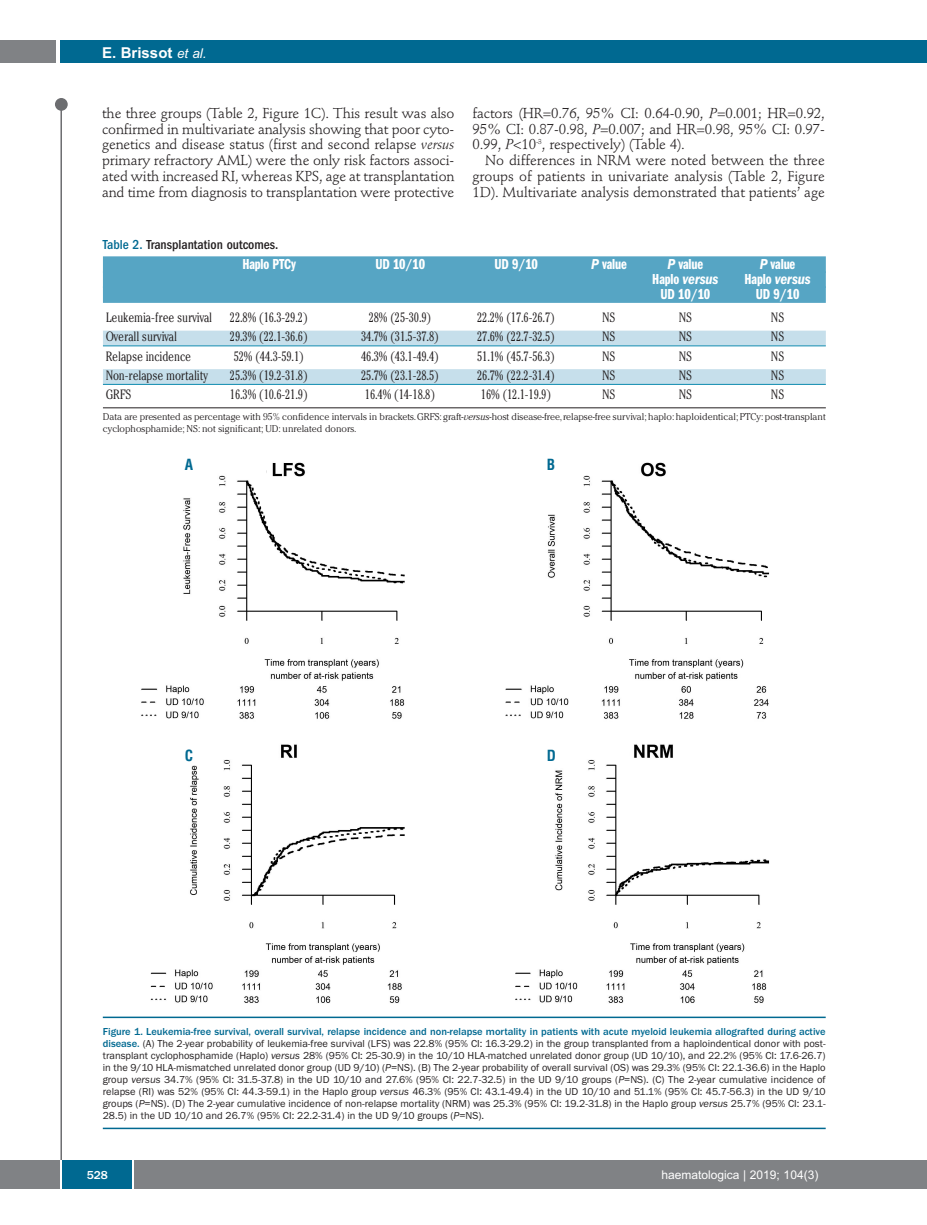
<style>
.page{position:relative;width:927px;height:1225px;background:#fff}
.page>*{position:absolute;margin:0;border:0;box-sizing:border-box;transform-origin:0 0}
.t1{font:15px "Franklin Gothic Demi Cmpr";letter-spacing:-.01em;color:#fff}
.t2{font:italic 600 condensed 15px "Franklin Gothic";letter-spacing:-.01em;color:#fff}
.t3{font:700 15px "Arial";color:#fff}
.t4{font:700 condensed 15px "Helvetica";color:#006991}
.t5{font:14.25px/15.9px "Stempel Schneidler";letter-spacing:-.01em;color:#231f20;text-align:justify}
.t6{font:300 condensed 13.5px "Cheltenham";letter-spacing:-.01em;color:#231f20}
.t7{font:500 condensed 13.5px "Franklin Gothic";color:#231f20}
.t8{font:12px "Arial";color:#fff}
.t9{font:500 12px "Franklin Gothic";color:#fff}
.t10{font:10.5px/12px "Franklin Gothic";color:#231f20;text-align:justify}
.t11{font:300 9.75px/12px "Cheltenham";color:#231f20}
.s1{font-weight:400;font-style:italic;font-size:13.5px}
.s2{font-style:italic}
.s3{color:#006991}
.s4{font-family:"Franklin Gothic";font-weight:600;font-style:italic;font-stretch:condensed}
.s5{font-family:"Franklin Gothic Demi Cmpr";font-weight:400;font-style:normal;font-stretch:normal}
.s6{font-weight:500;color:#006991}
</style>
<div class="page">
<div style="left:911px;top:40px;width:16px;height:22px;background:#006991"></div>
<div style="left:910px;top:1160px;width:17px;height:28px;background:#808285"></div>
<div style="left:55px;top:98px;width:13px;height:13px;background:#6c6d70;border-radius:50%"></div>
<hr style="left:60px;top:101px;width:2px;height:1061px;background:#6c6d70">
<div style="left:60px;top:40px;width:852px;height:22px;background:#006991"></div>
<div style="left:0;top:40px;width:56px;height:22px;background:#808285"></div>
<div style="left:0;top:1160px;width:911px;height:28px;background:#808285"></div>
<div style="left:62px;top:1160px;width:71px;height:28px;background:#006991"></div>
<hr style="left:60px;top:1160px;width:2px;height:28px;background:#fff">
<svg style="left:133px;top:1160px;width:1px;height:28px"></svg>
<img style="left:141px;top:462px;width:629px;height:541px">
<hr style="left:103px;top:1016px;width:723px;height:2px;background:#006991">
<hr style="left:103px;top:1127px;width:723px;height:2px;background:#006991">
<div style="left:103px;top:256px;width:723px;height:17px;background:#56a5c4"></div>
<div style="left:103px;top:271px;width:723px;height:17px;background:#56a5c4"></div>
<div style="left:103px;top:286px;width:723px;height:17px;background:#56a5c4"></div>
<div style="left:103px;top:331px;width:723px;height:15px;background:#c6dfeb"></div>
<hr style="left:103px;top:346px;width:723px;height:1px;background:#0d8aaf">
<div style="left:103px;top:369px;width:723px;height:15px;background:#c6dfeb"></div>
<hr style="left:103px;top:384px;width:723px;height:1px;background:#0d8aaf">
<hr style="left:103px;top:407px;width:723px;height:1px;background:#231f20">
<h1 class="t3" style="left:102px;top:44px;width:106px">E. Brissot <span class="s1">et al.</span></h1>
<p class="t5" style="left:102px;top:106px;width:354px">the three groups (Table 2, Figure 1C). This result was also confirmed in multivariate analysis showing that poor cyto&shy;genetics and disease status (first and second relapse <span class="s2">versus </span>primary refractory AML) were the only risk factors associ&shy;ated with increased RI, whereas KPS, age at transplantation and time from diagnosis to transplantation were protective</p>
<h2 class="t5" style="left:472px;top:106px;width:354px">factors (HR=0.76, 95% CI: 0.64-0.90, <span class="s2">P</span>=0.001; HR=0.92, 95% CI: 0.87-0.98, <span class="s2">P</span>=0.007; and HR=0.98, 95% CI: 0.97- 0.99, <span class="s2">P</span>&lt;10<sup>-3</sup>, respectively) (Table 4).</h2>
<h2 class="t5" style="left:472px;top:154px;width:354px;text-indent:13px">No differences in NRM were noted between the three groups of patients in univariate analysis (Table 2, Figure 1D). Multivariate analysis demonstrated that patients’ age</h2>
<p class="t7" style="left:103px;top:240px;width:177px"><span class="s3">Table 2.</span> Transplantation outcomes.</p>
<h1 class="t1" style="left:242px;top:259px;width:55px">Haplo PTCy</h1>
<h1 class="t1" style="left:375px;top:259px;width:51px">UD 10/10</h1>
<h1 class="t1" style="left:494px;top:259px;width:45px">UD 9/10</h1>
<h1 class="t1" style="left:591px;top:259px;width:37px"><span class="s4">P</span> value</h1>
<h1 class="t1" style="left:668px;top:259px;width:37px"><span class="s4">P</span> value</h1>
<h1 class="t1" style="left:760px;top:259px;width:37px"><span class="s4">P</span> value</h1>
<h1 class="t2" style="left:652px;top:273px;width:68px"><span class="s5">Haplo</span> versus</h1>
<h1 class="t2" style="left:745px;top:273px;width:68px"><span class="s5">Haplo</span> versus</h1>
<h1 class="t1" style="left:661px;top:289px;width:51px">UD 10/10</h1>
<h1 class="t1" style="left:756px;top:289px;width:45px">UD 9/10</h1>
<p class="t6" style="left:106px;top:313px;width:108px">Leukemia-free survival</p>
<p class="t6" style="left:230px;top:313px;width:80px">22.8% (16.3-29.2)</p>
<p class="t6" style="left:369px;top:313px;width:65px">28% (25-30.9)</p>
<p class="t6" style="left:477px;top:313px;width:80px">22.2% (17.6-26.7)</p>
<p class="t6" style="left:602px;top:313px;width:15px">NS</p>
<p class="t6" style="left:679px;top:313px;width:15px">NS</p>
<p class="t6" style="left:771px;top:313px;width:15px">NS</p>
<p class="t6" style="left:106px;top:332px;width:73px">Overall survival</p>
<p class="t6" style="left:230px;top:332px;width:80px">29.3% (22.1-36.6)</p>
<p class="t6" style="left:361px;top:332px;width:80px">34.7% (31.5-37.8)</p>
<p class="t6" style="left:477px;top:332px;width:80px">27.6% (22.7-32.5)</p>
<p class="t6" style="left:602px;top:332px;width:15px">NS</p>
<p class="t6" style="left:679px;top:332px;width:15px">NS</p>
<p class="t6" style="left:771px;top:332px;width:15px">NS</p>
<p class="t6" style="left:106px;top:351px;width:87px">Relapse incidence</p>
<p class="t6" style="left:234px;top:351px;width:72px">52% (44.3-59.1)</p>
<p class="t6" style="left:361px;top:351px;width:80px">46.3% (43.1-49.4)</p>
<p class="t6" style="left:477px;top:351px;width:80px">51.1% (45.7-56.3)</p>
<p class="t6" style="left:602px;top:351px;width:15px">NS</p>
<p class="t6" style="left:679px;top:351px;width:15px">NS</p>
<p class="t6" style="left:771px;top:351px;width:15px">NS</p>
<p class="t6" style="left:106px;top:370px;width:104px">Non-relapse mortality</p>
<p class="t6" style="left:230px;top:370px;width:80px">25.3% (19.2-31.8)</p>
<p class="t6" style="left:361px;top:370px;width:80px">25.7% (23.1-28.5)</p>
<p class="t6" style="left:477px;top:370px;width:80px">26.7% (22.2-31.4)</p>
<p class="t6" style="left:602px;top:370px;width:15px">NS</p>
<p class="t6" style="left:679px;top:370px;width:15px">NS</p>
<p class="t6" style="left:771px;top:370px;width:15px">NS</p>
<p class="t6" style="left:106px;top:390px;width:27px">GRFS</p>
<p class="t6" style="left:230px;top:390px;width:80px">16.3% (10.6-21.9)</p>
<p class="t6" style="left:365px;top:390px;width:72px">16.4% (14-18.8)</p>
<p class="t6" style="left:481px;top:390px;width:72px">16% (12.1-19.9)</p>
<p class="t6" style="left:602px;top:390px;width:15px">NS</p>
<p class="t6" style="left:679px;top:390px;width:15px">NS</p>
<p class="t6" style="left:771px;top:390px;width:15px">NS</p>
<p class="t11" style="left:103px;top:411px;width:724px">Data are presented as percentage with 95% confidence intervals in brackets.GRFS: graft-<span class="s2">versus</span>-host disease-free,relapse-free survival;haplo:haploidentical;PTCy:post-transplant cyclophosphamide; NS: not significant; UD: unrelated donors.</p>
<h1 class="t4" style="left:185px;top:455px;width:10px">A</h1>
<h1 class="t4" style="left:547px;top:455px;width:10px">B</h1>
<h1 class="t4" style="left:185px;top:746px;width:10px">C</h1>
<h1 class="t4" style="left:547px;top:746px;width:11px">D</h1>
<p class="t10" style="left:103px;top:1025px;width:724px"><span class="s6">Figure 1. Leukemia-free survival, overall survival, relapse incidence and non-relapse mortality in patients with acute myeloid leukemia allografted during active disease.</span> (A) The 2-year probability of leukemia-free survival (LFS) was 22.8% (95% CI: 16.3-29.2) in the group transplanted from a haploindentical donor with post&shy;transplant cyclophosphamide (Haplo) <span class="s2">versus</span> 28% (95% CI: 25-30.9) in the 10/10 HLA-matched unrelated donor group (UD 10/10), and 22.2% (95% CI: 17.6-26.7) in the 9/10 HLA-mismatched unrelated donor group (UD 9/10) (<span class="s2">P</span>=NS). (B) The 2-year probability of overall survival (OS) was 29.3% (95% CI: 22.1-36.6) in the Haplo group <span class="s2">versus</span> 34.7% (95% CI: 31.5-37.8) in the UD 10/10 and 27.6% (95% CI: 22.7-32.5) in the UD 9/10 groups (<span class="s2">P</span>=NS). (C) The 2-year cumulative incidence of relapse (RI) was 52% (95% CI: 44.3-59.1) in the Haplo group <span class="s2">versus</span> 46.3% (95% CI: 43.1-49.4) in the UD 10/10 and 51.1% (95% CI: 45.7-56.3) in the UD 9/10 groups (<span class="s2">P</span>=NS). (D) The 2-year cumulative incidence of non-relapse mortality (NRM) was 25.3% (95% CI: 19.2-31.8) in the Haplo group <span class="s2">versus</span> 25.7% (95% CI: 23.1- 28.5) in the UD 10/10 and 26.7% (95% CI: 22.2-31.4) in the UD 9/10 groups (<span class="s2">P</span>=NS).</p>
<p class="t9" style="left:87px;top:1167px;width:23px">528</p>
<p class="t8" style="left:661px;top:1167px;width:158px">haematologica | 2019; 104(3)</p>
</div>
